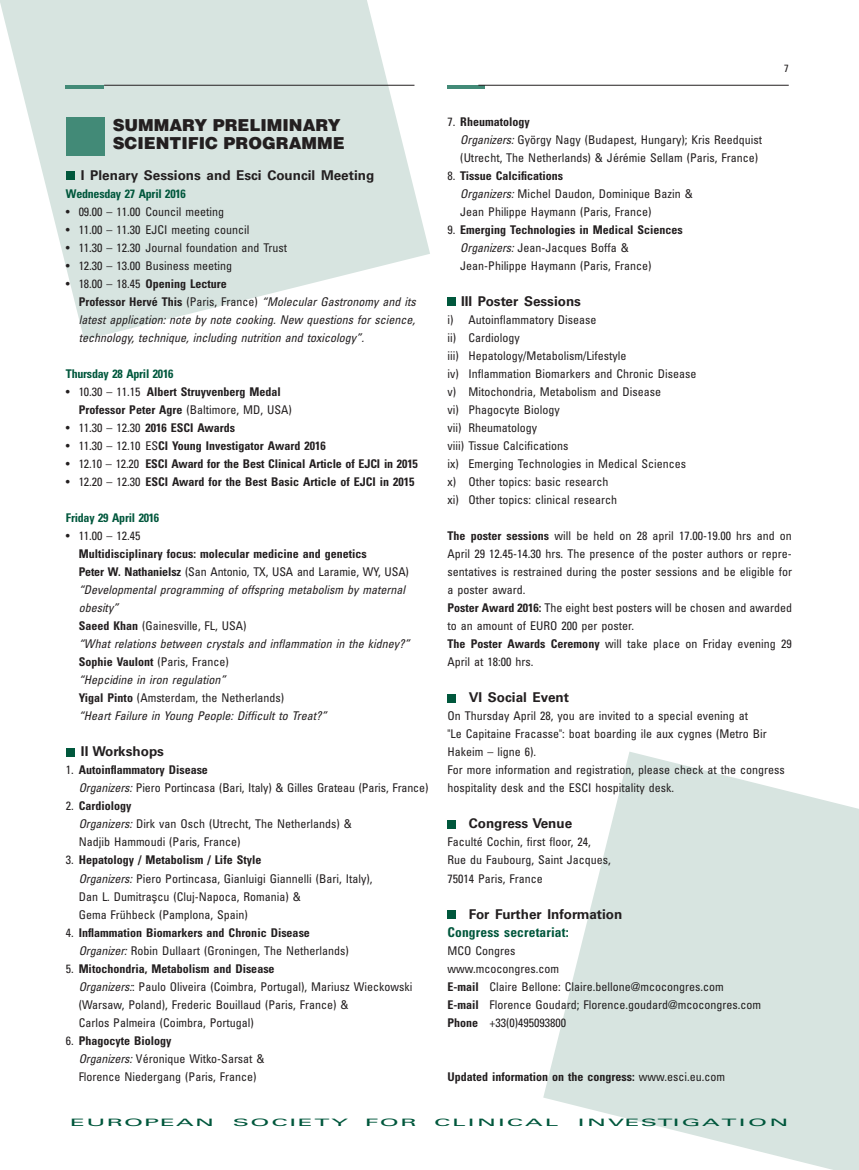
<style>
.page{position:relative;width:859px;height:1170px;background:#fff}
.page>*{position:absolute;margin:0;border:0;box-sizing:border-box;transform-origin:0 0}
.t1{font:900 16.5px/18px "Helvetica";color:#231f20}
.t2{font:700 13.5px "Univers";color:#231f20}
.t3{font:700 condensed 13.5px "Univers";letter-spacing:.01em;color:#00573c}
.t4{font:condensed 12px/18px "Univers";color:#231f20}
.t5{font:italic condensed 12px/18px "Univers";color:#231f20}
.t6{font:700 condensed 12px/18px "Univers";color:#231f20}
.t7{font:700 condensed 12px "Univers";letter-spacing:-.02em;color:#00573c}
.t8{font:condensed 10.5px "Univers";color:#231f20}
.t9{font:10.2px "Univers";letter-spacing:.07em;color:#00573c;scale:2.4 1}
.t10{font:10.2px "Univers";letter-spacing:.045em;color:#00573c;scale:2.4 1}
.s1{font-style:normal}
.s2{font-weight:700;font-style:normal}
.s3{font-weight:400}
.s4{font-weight:700}
.s5{font-style:italic}
.s6{font-family:"Helvetica Neue";font-stretch:normal}
</style>
<div class="page">
<svg style="left:543px;top:752px;width:316px;height:417px;fill:#d7e4e0"></svg>
<svg style="left:0;top:0;width:430px;height:340px;fill:#d7e4e0"></svg>
<hr style="left:104px;top:85px;width:310px;height:1px;background:#231f20">
<hr style="left:66px;top:85px;width:38px;height:4px;background:#428a77">
<hr style="left:448px;top:85px;width:37px;height:4px;background:#428a77">
<hr style="left:478px;top:85px;width:311px;height:1px;background:#231f20">
<div style="left:448px;top:298px;width:8px;height:8px;background:#00573c"></div>
<div style="left:448px;top:694px;width:8px;height:8px;background:#00573c"></div>
<div style="left:448px;top:820px;width:8px;height:8px;background:#00573c"></div>
<div style="left:448px;top:910px;width:8px;height:8px;background:#00573c"></div>
<div style="left:66px;top:172px;width:8px;height:8px;background:#00573c"></div>
<div style="left:66px;top:748px;width:8px;height:8px;background:#00573c"></div>
<div style="left:66px;top:117px;width:38px;height:38px;background:#428a77"></div>
<h1 class="t1" style="left:113px;top:115px;width:233px">SUMMARY PRELIMINARY<br>SCIENTIFIC PROGRAMME</h1>
<p class="t2" style="left:81px;top:167px;width:295px">I Plenary Sessions and Esci Council Meeting</p>
<p class="t7" style="left:66px;top:186px;width:121px">Wednesday 27 April 2016</p>
<p class="t4" style="left:66px;top:203px;width:160px">• 09.00 – 11.00 Council meeting</p>
<p class="t4" style="left:66px;top:221px;width:185px">• 11.00 – 11.30 EJCI meeting council</p>
<p class="t4" style="left:66px;top:239px;width:223px">• 11.30 – 12.30 Journal foundation and Trust</p>
<p class="t4" style="left:66px;top:257px;width:168px">• 12.30 – 13.00 Business meeting</p>
<p class="t5" style="left:79px;top:275px;width:339px;text-indent:-13px"><span class="s1">• 18.00 – 18.45</span> <span class="s2">Opening Lecture<br>Professor Hervé This</span> <span class="s1">(Paris, France)</span> “Molecular Gastronomy and its latest application: note by note cooking. New questions for science, technology, technique, including nutrition and toxicology”.</p>
<p class="t7" style="left:66px;top:366px;width:109px">Thursday 28 April 2016</p>
<p class="t6" style="left:79px;top:383px;width:215px;text-indent:-13px"><span class="s3">• 10.30 – 11.15</span> Albert Struyvenberg Medal<br>Professor Peter Agre <span class="s3">(Baltimore, MD, USA)</span></p>
<p class="t6" style="left:66px;top:419px;width:171px"><span class="s3">• 11.30 – 12.30</span> 2016 ESCI Awards</p>
<p class="t6" style="left:66px;top:437px;width:261px"><span class="s3">• 11.30 – 12.10 ES</span>CI Young Investigator Award 2016</p>
<p class="t6" style="left:66px;top:455px;width:353px"><span class="s3">• 12.10 – 12.20</span> ESCI Award for the Best Clinical Article of EJCI in 2015</p>
<p class="t6" style="left:66px;top:473px;width:350px"><span class="s3">• 12.20 – 12.30</span> ESCI Award for the Best Basic Article of EJCI in 2015</p>
<p class="t7" style="left:66px;top:510px;width:95px">Friday 29 April 2016</p>
<p class="t4" style="left:66px;top:527px;width:76px">• 11.00 – 12.45</p>
<p class="t5" style="left:79px;top:545px;width:333px"><span class="s2">Multidisciplinary focus: molecular medicine and genetics<br>Peter W. Nathanielsz</span> <span class="s1">(San Antonio, TX, USA and Laramie, WY, USA) </span>“Developmental programming of offspring metabolism by maternal obesity”<br><span class="s2">Saeed Khan</span> <span class="s1">(Gainesville, FL, USA)<br></span>“What relations between crystals and inflammation in the kidney?” <span class="s2">Sophie Vaulont</span> <span class="s1">(Paris, France)<br></span>“Hepcidine in iron regulation”<br><span class="s2">Yigal Pinto</span> <span class="s1">(Amsterdam, the Netherlands)<br></span>“Heart Failure in Young People: Difficult to Treat?”</p>
<p class="t2" style="left:81px;top:743px;width:85px">II Workshops</p>
<p class="t4" style="left:79px;top:761px;width:351px;text-indent:-13px">1. <span class="s4">Autoinflammatory Disease<br></span><span class="s5">Organizers:</span> Piero Portincasa (Bari, Italy) &amp; Gilles Grateau (Paris, France)</p>
<p class="t4" style="left:79px;top:797px;width:275px;text-indent:-13px">2. <span class="s4">Cardiology<br></span><span class="s5">Organizers:</span> Dirk van Osch (Utrecht, The Netherlands) &amp;<br>Nadjib Hammoudi (Paris, France)</p>
<p class="t4" style="left:79px;top:851px;width:295px;text-indent:-13px">3. <span class="s4">Hepatology / Metabolism / Life Style<br></span><span class="s5">Organizers:</span> Piero Portincasa, Gianluigi Giannelli (Bari, Italy), Dan L. Dumitra<span class="s6">ş</span>cu (Cluj-Napoca, Romania) &amp;<br>Gema Frühbeck (Pamplona, Spain)</p>
<p class="t4" style="left:79px;top:923px;width:272px;text-indent:-13px">4. <span class="s4">Inflammation Biomarkers and Chronic Disease<br></span><span class="s5">Organizer:</span> Robin Dullaart (Groningen, The Netherlands)</p>
<p class="t4" style="left:79px;top:959px;width:335px;text-indent:-13px">5. <span class="s4">Mitochondria, Metabolism and Disease<br></span><span class="s5">Organizers:</span>: Paulo Oliveira (Coimbra, Portugal), Mariusz Wieckowski (Warsaw, Poland), Frederic Bouillaud (Paris, France) &amp;<br>Carlos Palmeira (Coimbra, Portugal)</p>
<p class="t4" style="left:79px;top:1031px;width:187px;text-indent:-13px">6. <span class="s4">Phagocyte Biology<br></span><span class="s5">Organizers:</span> Véronique Witko-Sarsat &amp;<br>Florence Niedergang (Paris, France)</p>
<p class="t8" style="left:784px;top:62px;width:6px">7</p>
<p class="t4" style="left:460px;top:113px;width:303px;text-indent:-13px">7. <span class="s4">Rheumatology<br></span><span class="s5">Organizers:</span> György Nagy (Budapest, Hungary); Kris Reedquist (Utrecht, The Netherlands) &amp; Jérémie Sellam (Paris, France)</p>
<p class="t4" style="left:460px;top:167px;width:234px;text-indent:-13px">8. <span class="s4">Tissue Calcifications<br></span><span class="s5">Organizers:</span> Michel Daudon, Dominique Bazin &amp;<br>Jean Philippe Haymann (Paris, France)</p>
<p class="t4" style="left:460px;top:221px;width:224px;text-indent:-13px">9. <span class="s4">Emerging Technologies in Medical Sciences<br></span><span class="s5">Organizers:</span> Jean-Jacques Boffa &amp;<br>Jean-Philippe Haymann (Paris, France)</p>
<p class="t2" style="left:461px;top:293px;width:121px">III Poster Sessions</p>
<p class="t4" style="left:448px;top:311px;width:250px">i) Autoinflammatory Disease<br>ii) Cardiology<br>iii) Hepatology/Metabolism/Lifestyle<br>iv) Inflammation Biomarkers and Chronic Disease v) Mitochondria, Metabolism and Disease<br>vi) Phagocyte Biology<br>vii) Rheumatology<br>viii) Tissue Calcifications<br>ix) Emerging Technologies in Medical Sciences x) Other topics: basic research<br>xi) Other topics: clinical research</p>
<p class="t4" style="left:448px;top:527px;width:346px"><span class="s4">The poster sessions</span> will be held on 28 april 17.00-19.00 hrs and on April 29 12.45-14.30 hrs. The presence of the poster authors or repre&shy;sentatives is restrained during the poster sessions and be eligible for a poster award.<br><span class="s4">Poster Award 2016:</span> The eight best posters will be chosen and awarded to an amount of EURO 200 per poster.<br><span class="s4">The Poster Awards Ceremony</span> will take place on Friday evening 29<br>April at 18:00 hrs.</p>
<p class="t2" style="left:469px;top:689px;width:102px">VI Social Event</p>
<p class="t4" style="left:448px;top:707px;width:339px">On Thursday April 28, you are invited to a special evening at<br>"Le Capitaine Fracasse": boat boarding ile aux cygnes (Metro Bir Hakeim – ligne 6).<br>For more information and registration, please check at the congress hospitality desk and the ESCI hospitality desk.</p>
<p class="t2" style="left:469px;top:815px;width:105px">Congress Venue</p>
<p class="t4" style="left:448px;top:833px;width:165px">Faculté Cochin, first floor, 24,<br>Rue du Faubourg, Saint Jacques,<br>75014 Paris, France</p>
<p class="t2" style="left:469px;top:905px;width:155px">For Further Information</p>
<p class="t3" style="left:448px;top:923px;width:123px">Congress secretariat:</p>
<p class="t4" style="left:448px;top:941px;width:315px">MCO Congres<br>www.mcocongres.com<br><span class="s4">E-mail</span> Claire Bellone: Claire.bellone@mcocongres.com<br><span class="s4">E-mail</span> Florence Goudard; Florence.goudard@mcocongres.com <span class="s4">Phone</span> +33(0)495093800</p>
<p class="t6" style="left:448px;top:1067px;width:279px">Updated information on the congress: <span class="s3">www.esci.eu.com</span></p>
<p class="t10" style="left:70px;top:1115px;width:61px">EUROPEAN</p>
<p class="t9" style="left:233px;top:1115px;width:49px">SOCIETY</p>
<p class="t9" style="left:365px;top:1115px;width:23px">FOR</p>
<p class="t9" style="left:434px;top:1115px;width:53px">CLINICAL</p>
<p class="t9" style="left:578px;top:1115px;width:89px">INVESTIGATION</p>
</div>
